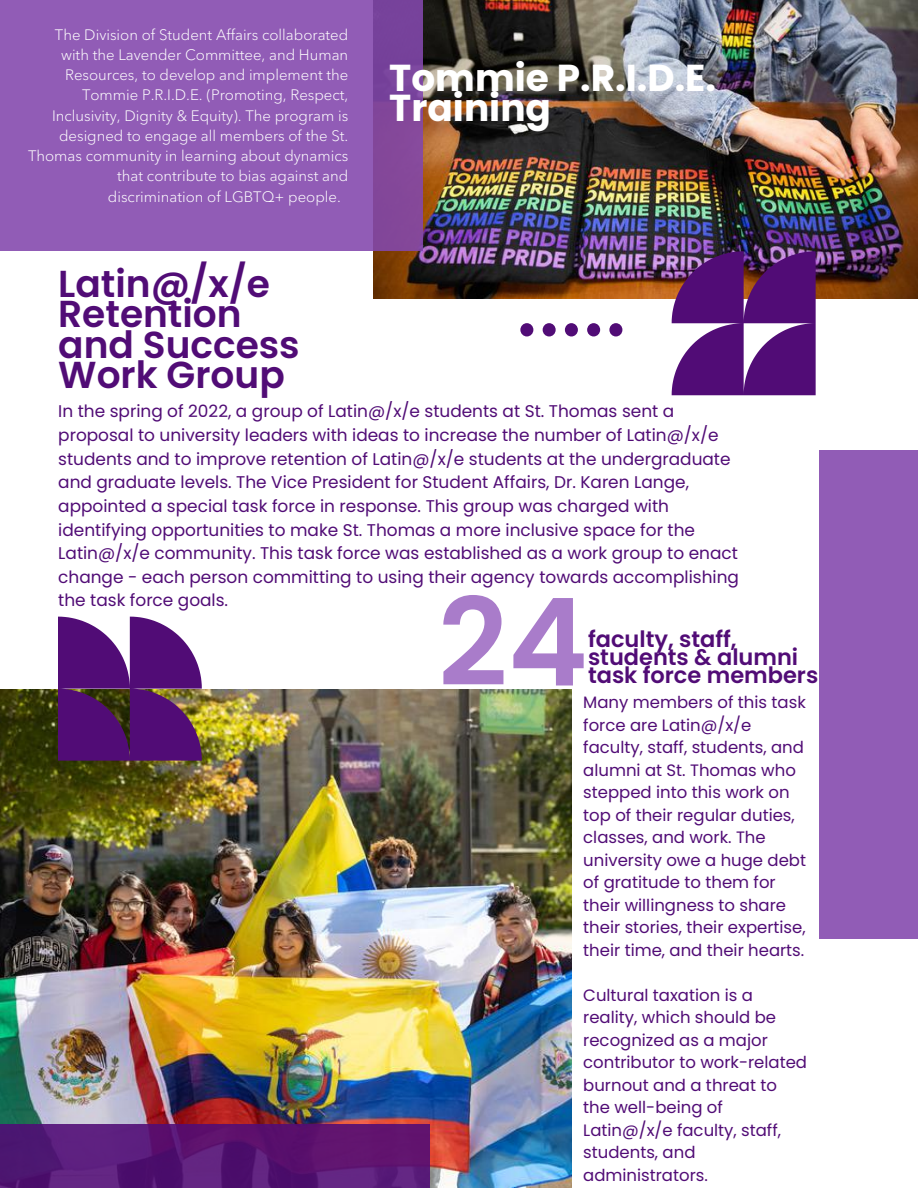
<style>
.page{position:relative;width:918px;height:1188px;background:#fff}
.page>*{position:absolute;margin:0;border:0;box-sizing:border-box;transform-origin:0 0}
.t1{font:600 121.5px "Poppins";color:#a97cca}
.t2{font:600 37.5px/30.3px "Poppins";color:#510c76}
.t3{font:700 37.5px/30.3px "Poppins";color:#fff}
.t4{font:600 22.5px/18px "Poppins";color:#510c76}
.t5{font:16.95px/23.7px "Poppins";color:#510c76}
.t6{font:16.5px/22.5px "Poppins";color:#510c76}
.t7{font:300 15px "Avenir Next LT Pro";color:#fff}
</style>
<div class="page">
<img style="left:0;top:689px;width:572px;height:499px">
<img style="left:374px;top:0;width:544px;height:298px">
<svg style="left:58px;top:617px;width:144px;height:144px;background:#662f7b"></svg>
<svg style="left:672px;top:251px;width:144px;height:144px;background:#672c82"></svg>
<svg style="left:0;top:0;width:423px;height:251px;background:#8e59b2"></svg>
<svg style="left:520px;top:323px;width:103px;height:14px"></svg>
<div style="left:819px;top:450px;width:99px;height:488px;background:#915cb6"></div>
<svg style="left:0;top:1124px;width:430px;height:64px;background:#591774"></svg>
<p class="t7" style="left:55px;top:25px;width:295px">The Division of Student Affairs collaborated</p>
<p class="t7" style="left:61px;top:45px;width:289px">with the Lavender Committee, and Human</p>
<p class="t7" style="left:65px;top:66px;width:285px">Resources, to develop and implement the</p>
<p class="t7" style="left:82px;top:86px;width:268px">Tommie P.R.I.D.E. (Promoting, Respect,</p>
<p class="t7" style="left:52px;top:106px;width:298px">Inclusivity, Dignity &amp; Equity). The program is</p>
<p class="t7" style="left:59px;top:126px;width:291px">designed to engage all members of the St.</p>
<p class="t7" style="left:28px;top:147px;width:322px">Thomas community in learning about dynamics</p>
<p class="t7" style="left:117px;top:167px;width:233px">that contribute to bias against and</p>
<p class="t7" style="left:108px;top:187px;width:234px">discrimination of LGBTQ+ people.</p>
<h2 class="t2" style="left:58px;top:269px;width:243px">Latin@/x/e<br>Retention and Success<br>Work Group</h2>
<h2 class="t3" style="left:389px;top:62px;width:328px">Tommie P.R.I.D.E.<br>Training</h2>
<p class="t5" style="left:58px;top:400px;width:682px">In the spring of 2022, a group of Latin@/x/e students at St. Thomas sent a proposal to university leaders with ideas to increase the number of Latin@/x/e students and to improve retention of Latin@/x/e students at the undergraduate and graduate levels. The Vice President for Student Affairs, Dr. Karen Lange, appointed a special task force in response. This group was charged with identifying opportunities to make St. Thomas a more inclusive space for the Latin@/x/e community. This task force was established as a work group to enact change - each person committing to using their agency towards accomplishing the task force goals.</p>
<h1 class="t1" style="left:438px;top:558px;width:152px">24</h1>
<h3 class="t4" style="left:588px;top:630px;width:232px">faculty, staff, students &amp; alumni task force members</h3>
<p class="t6" style="left:583px;top:691px;width:224px">Many members of this task force are Latin@/x/e faculty, staff, students, and alumni at St. Thomas who stepped into this work on top of their regular duties, classes, and work. The university owe a huge debt of gratitude to them for their willingness to share their stories, their expertise, their time, and their hearts.</p>
<p class="t6" style="left:583px;top:984px;width:225px">Cultural taxation is a reality, which should be recognized as a major contributor to work-related burnout and a threat to the well-being of<br>Latin@/x/e faculty, staff, students, and administrators.</p>
</div>
